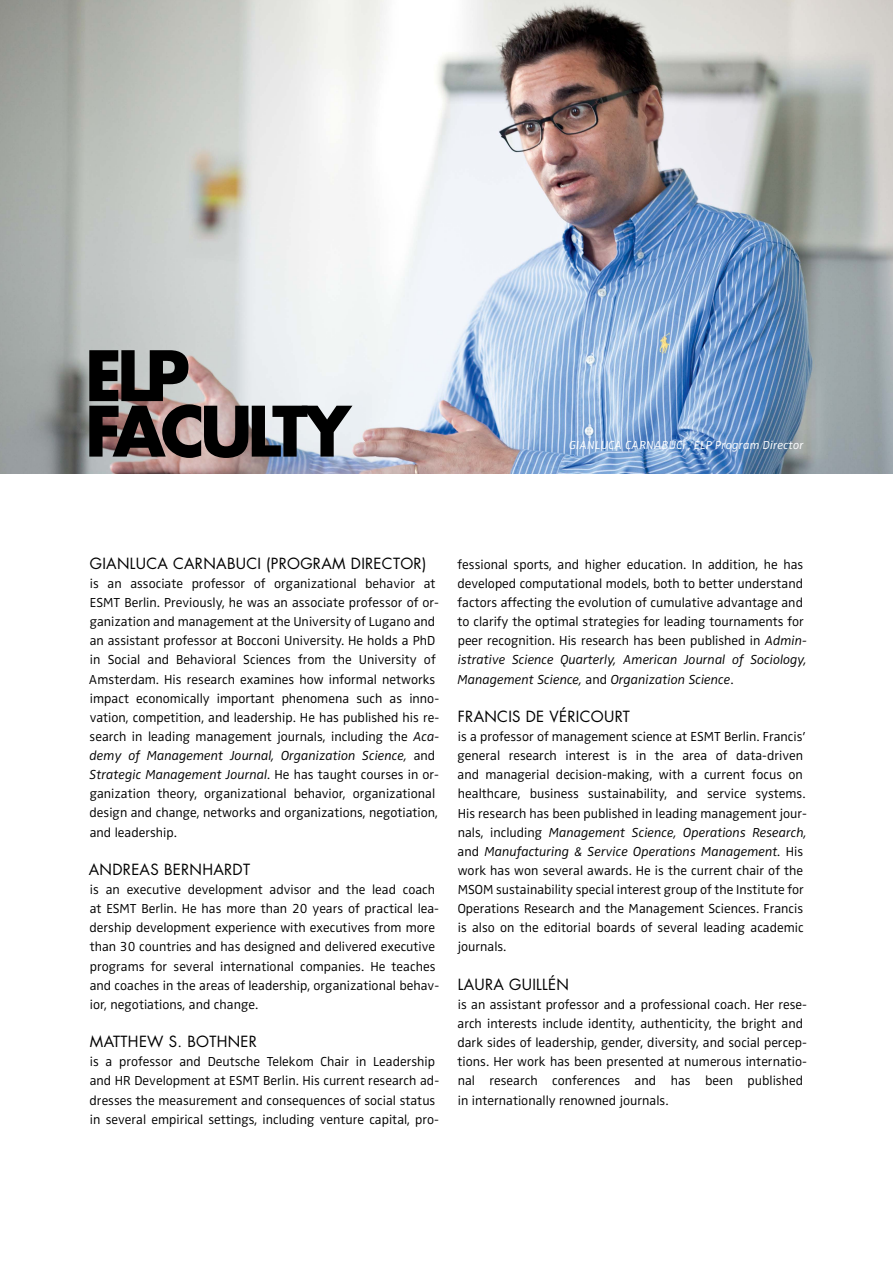
<style>
.page{position:relative;width:893px;height:1263px;background:#fff}
.page>*{position:absolute;margin:0;border:0;box-sizing:border-box;transform-origin:0 0}
.t1{font:700 67.5px/55.5px "Futura Std";letter-spacing:-.075em;color:#000}
.t2{font:15px "Futura Std";letter-spacing:.02em;color:#000}
.t3{font:300 13.5px/19.2px "Zwo OT";color:#000}
.t4{font:italic 300 12px "Zwo OT";letter-spacing:.015em;color:#fff}
.s1{font-style:italic}
</style>
<div class="page">
<img style="left:0;top:0;width:893px;height:473px">
<h1 class="t1" style="left:85px;top:347px;width:268px">ELP<br>FACULTY</h1>
<p class="t4" style="left:569px;top:439px;width:236px">GIANLUCA CARNABUCI , ELP Program Director</p>
<p class="t2" style="left:90px;top:554px;width:338px">GIANLUCA CARNABUCI (PROGRAM DIRECTOR)</p>
<p class="t3" style="left:89px;top:574px;width:352px">is an associate professor of organizational behavior at ESMT Berlin. Previously, he was an associate professor of or&shy;ganization and management at the University of Lugano and an assistant professor at Bocconi University. He holds a PhD in Social and Behavioral Sciences from the University of Amsterdam. His research examines how informal networks impact economically important phenomena such as inno&shy;vation, competition, and leadership. He has published his re&shy;search in leading management journals, including the <span class="s1">Aca&shy;demy of Management Journal, Organization Science,</span> and <span class="s1">Strategic Management Journal.</span> He has taught courses in or&shy;ganization theory, organizational behavior, organizational design and change, networks and organizations, negotiation, and leadership.</p>
<p class="t2" style="left:89px;top:860px;width:163px">ANDREAS BERNHARDT</p>
<p class="t3" style="left:90px;top:880px;width:351px">is an executive development advisor and the lead coach at ESMT Berlin. He has more than 20 years of practical lea&shy;dership development experience with executives from more than 30 countries and has designed and delivered executive programs for several international companies. He teaches and coaches in the areas of leadership, organizational behav&shy;ior, negotiations, and change.</p>
<p class="t2" style="left:90px;top:1032px;width:169px">MATTHEW S. BOTHNER</p>
<p class="t3" style="left:90px;top:1052px;width:351px">is a professor and Deutsche Telekom Chair in Leadership and HR Development at ESMT Berlin. His current research ad&shy;dresses the measurement and consequences of social status in several empirical settings, including venture capital, pro-</p>
<p class="t3" style="left:457px;top:555px;width:351px">fessional sports, and higher education. In addition, he has developed computational models, both to better understand factors affecting the evolution of cumulative advantage and to clarify the optimal strategies for leading tournaments for peer recognition. His research has been published in <span class="s1">Admin&shy;istrative Science Quarterly, American Journal of Sociology, Management Science,</span> and <span class="s1">Organization Science</span>.</p>
<p class="t2" style="left:458px;top:707px;width:174px">FRANCIS DE VÉRICOURT</p>
<p class="t3" style="left:457px;top:727px;width:351px">is a professor of management science at ESMT Berlin. Francis’ general research interest is in the area of data-driven and managerial decision-making, with a current focus on healthcare, business sustainability, and service systems.<br>His research has been published in leading management jour&shy;nals, including <span class="s1">Management Science, Operations Research, </span>and <span class="s1">Manufacturing &amp; Service Operations Management.</span> His work has won several awards. He is the current chair of the MSOM sustainability special interest group of the Institute for Operations Research and the Management Sciences. Francis is also on the editorial boards of several leading academic journals.</p>
<p class="t2" style="left:458px;top:975px;width:113px">LAURA GUILLÉN</p>
<p class="t3" style="left:457px;top:995px;width:351px">is an assistant professor and a professional coach. Her rese&shy;arch interests include identity, authenticity, the bright and dark sides of leadership, gender, diversity, and social percep&shy;tions. Her work has been presented at numerous internatio&shy;nal research conferences and has been published in internationally renowned journals.</p>
</div>
